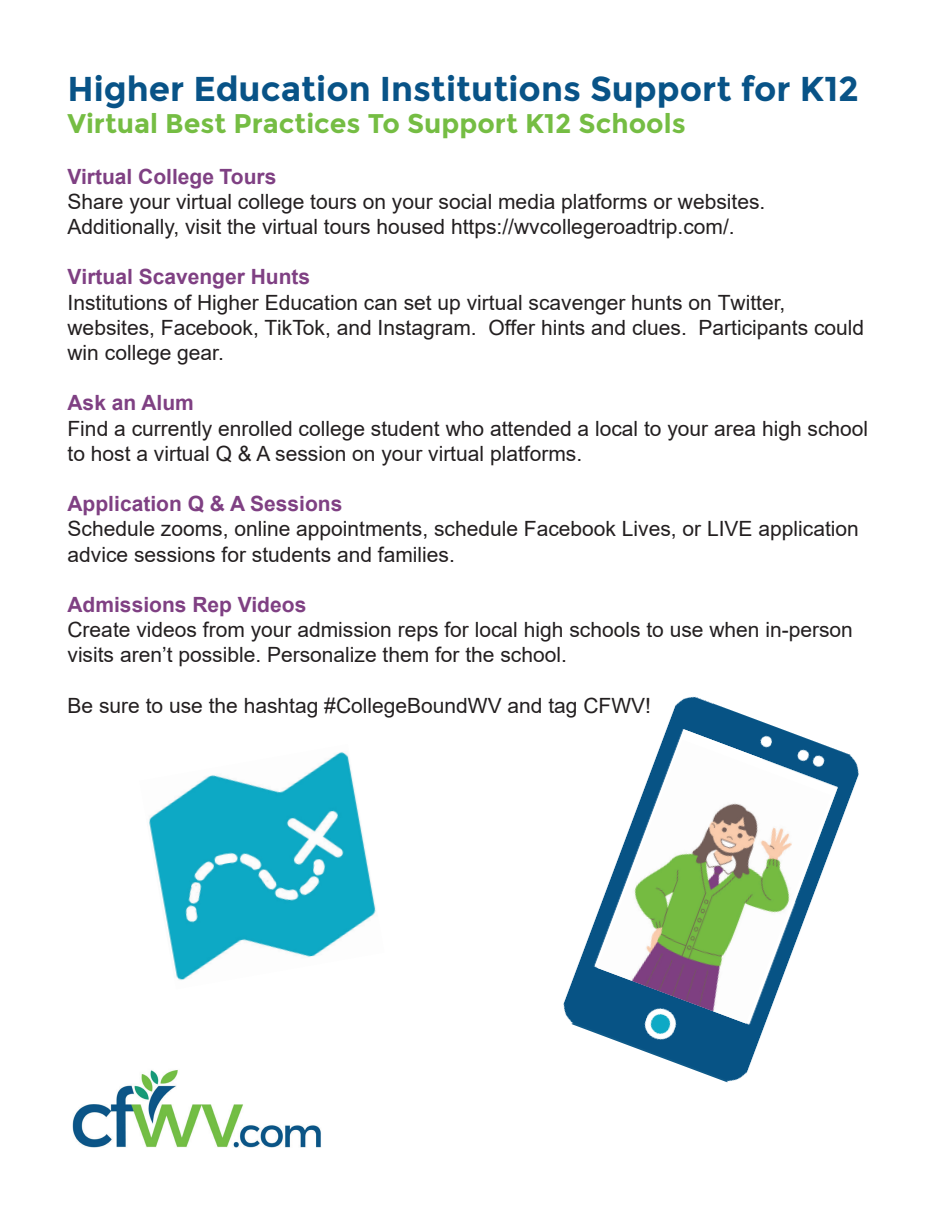
<style>
.page{position:relative;width:945px;height:1215px;background:#fff}
.page>*{position:absolute;margin:0;border:0;box-sizing:border-box;transform-origin:0 0}
.t1{font:700 34.5px "Montserrat";color:#085387}
.t2{font:700 27px "Montserrat";color:#75bd43}
.t3{font:21px/25.2px "Arial";color:#231f20}
.t4{font:700 21px "Arial";color:#7f4083}
.t5{font:21px "Arial";color:#231f20}
.s1{font-weight:700;color:#7f4083}
.s2{font-style:inherit}
</style>
<div class="page">
<img style="left:72px;top:1070px;width:249px;height:78px">
<img style="left:563px;top:696px;width:296px;height:387px">
<img style="left:597px;top:740px;width:234px;height:284px">
<img style="left:149px;top:752px;width:227px;height:228px">
<h1 class="t1" style="left:68px;top:68px;width:793px">Higher Education Institutions Support for K12</h1>
<p class="t2" style="left:68px;top:108px;width:620px">Virtual Best Practices To Support K12 Schools</p>
<p class="t4" style="left:68px;top:162px;width:210px">Virtual College Tours</p>
<p class="t3" style="left:68px;top:189px;width:699px">Share your virtual college tours on your social media platforms or websites.<br>Additionally, visit the virtual tours housed https://wvcollegeroadtrip.com/.</p>
<p class="t3" style="left:68px;top:264px;width:798px"><span class="s1">Virtual Scavenger Hunts<br></span>Institutions of Higher Education can set up virtual scavenger hunts on <span class="s2">T</span>witter, websites, <span class="s2">F</span>acebook, TikTok, and Instagram. Offer hints and clues. Participants could win college gear.</p>
<p class="t4" style="left:68px;top:388px;width:128px">Ask an Alum</p>
<p class="t3" style="left:68px;top:416px;width:802px">Find a currently enrolled college student who attended a local to your area high school to host a virtual Q <span class="s2">&amp;</span> A session on your virtual platforms.</p>
<p class="t3" style="left:68px;top:491px;width:793px"><span class="s1">Application Q</span> <span class="s1">&amp;</span> <span class="s1">A Sessions<br></span>Schedule zooms, online appointments, schedule Facebook Lives, or LIVE application advice sessions for students and families.</p>
<p class="t4" style="left:68px;top:590px;width:240px">Admissions Rep Videos</p>
<p class="t3" style="left:68px;top:617px;width:787px">Create videos from your admission reps for local high schools to use when in-person visits aren’t possible. Personalize them for the school.</p>
<p class="t5" style="left:68px;top:691px;width:585px">Be sure to use the hashtag #CollegeBoundWV and tag CFWV!</p>
</div>
